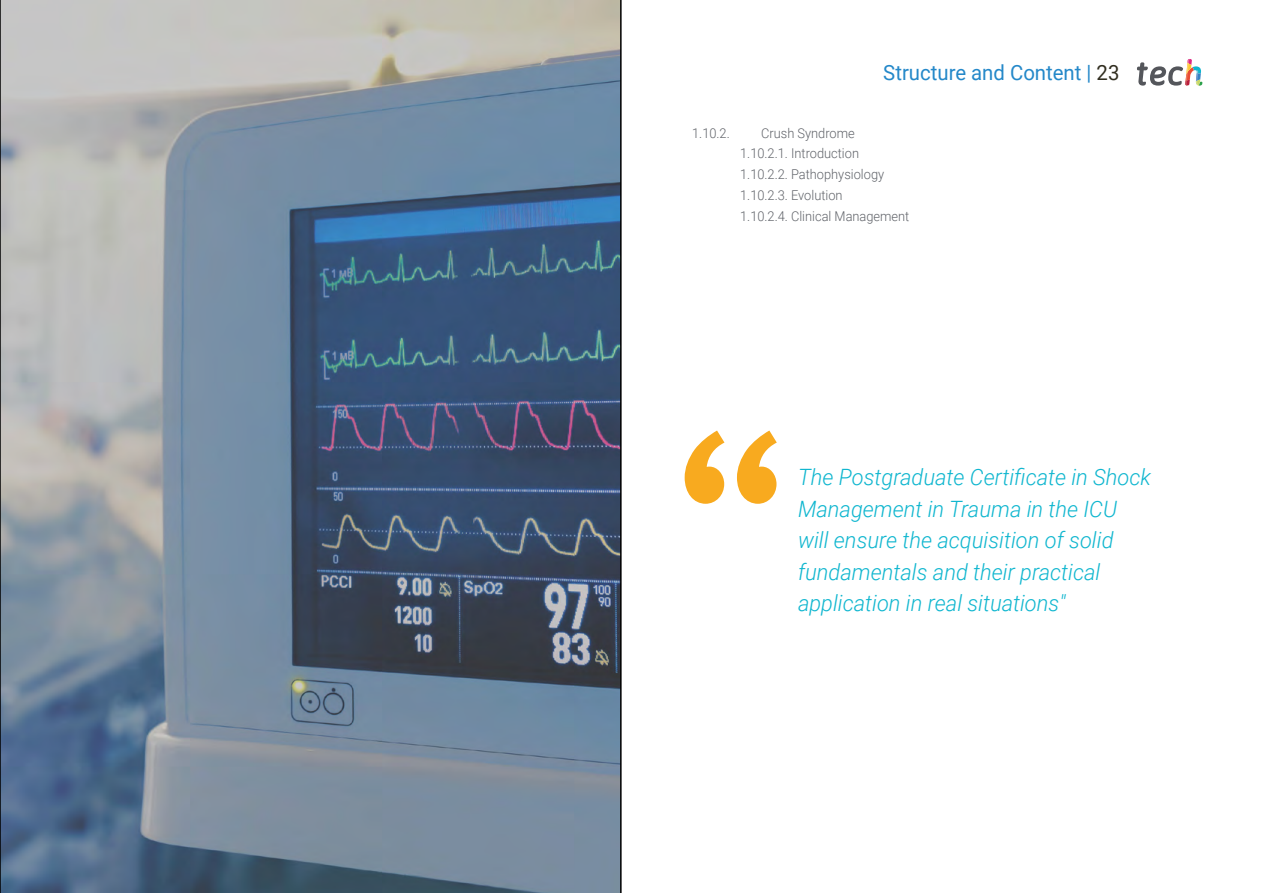
<style>
.page{position:relative;width:1263px;height:893px;background:#fff}
.page>*{position:absolute;margin:0;border:0;box-sizing:border-box;transform-origin:0 0}
.t1{font:italic 300 22.5px/31.5px "Roboto";color:#0fb6cf}
.t2{font:21px "Roboto";color:#2488c9}
.t3{font:300 13.5px/20.7px "Roboto";color:#61646a;scale:.95 1}
.s1{color:#312e20}
</style>
<div class="page">
<svg style="left:0;top:0;width:622px;height:893px;background:#738396"></svg>
<svg style="left:685px;top:431px;width:92px;height:73px"></svg>
<svg style="left:1137px;top:59px;width:65px;height:27px"></svg>
<p class="t2" style="left:883px;top:57px;width:238px">Structure and Content | <span class="s1">23</span></p>
<p class="t3" style="left:692px;top:122px;width:41px">1.10.2.</p>
<p class="t3" style="left:740px;top:122px;width:180px;text-indent:21px">Crush Syndrome<br>1.10.2.1. Introduction<br>1.10.2.2. Pathophysiology<br>1.10.2.3. Evolution<br>1.10.2.4. Clinical Management</p>
<p class="t1" style="left:798px;top:460px;width:354px">The Postgraduate Certificate in Shock Management in Trauma in the ICU will ensure the acquisition of solid fundamentals and their practical application in real situations"</p>
</div>
